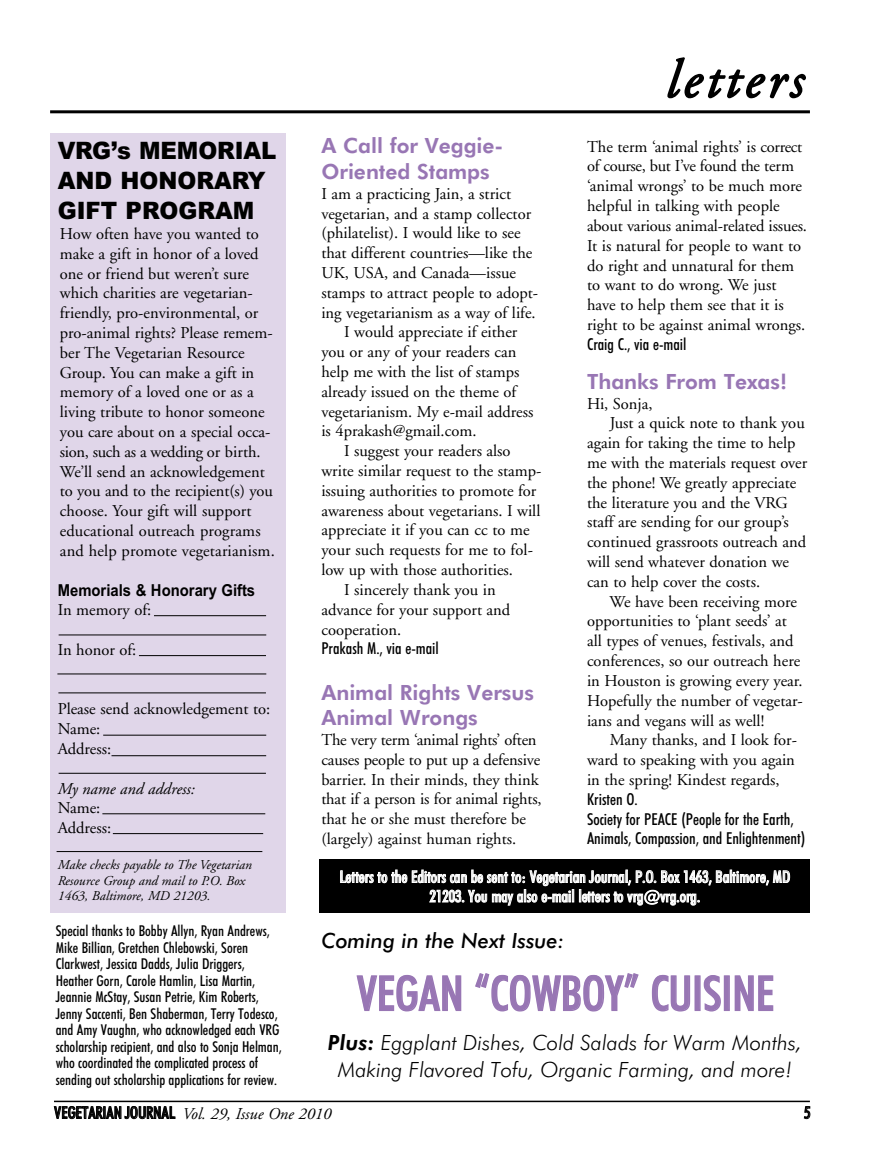
<style>
.page{position:relative;width:891px;height:1175px;background:#fff}
.page>*{position:absolute;margin:0;border:0;box-sizing:border-box;transform-origin:0 0}
.t1{font:italic 54px "Adobe Garamond";color:#000}
.t2{font:48px "Futuri Condensed Regular SWFTE";color:#9876b4}
.t3{font:900 24px/30px "Arial";color:#000;scale:.95 1}
.t4{font:21px/27px "Futuri Light Italic SWFTE";color:#000;text-align:center}
.t5{font:21px/25.5px "Futuri Bold SWFTE";color:#9876b4}
.t6{font:21px "Futuri Italic SWFTE";color:#000}
.t7{font:16.5px/19.8px "Adobe Garamond";color:#000}
.t8{font:16.5px/19.8px "Futuri Condensed Regular SWFTE";color:#000}
.t9{font:16.5px/19.5px "Futuri Condensed Regular SWFTE";color:#fff;text-align:center}
.t10{font:italic 16.5px "Adobe Garamond";color:#000}
.t11{font:700 16.5px "Arial";color:#000;scale:.9 1}
.t12{font:15px/16.5px "Futuri Condensed Regular SWFTE";color:#000}
.t13{font:italic 13.5px/15.8px "Adobe Garamond";color:#000}
.s1{font-family:"Futuri Bold Italic SWFTE"}
.s2{font-family:"Futuri Condensed Regular SWFTE";font-style:normal}
</style>
<div class="page">
<hr style="left:54px;top:1100px;width:756px;height:2px;background:#000">
<div style="left:319px;top:859px;width:491px;height:54px;background:#000"></div>
<hr style="left:50px;top:110px;width:760px;height:3px;background:#000">
<div style="left:50px;top:133px;width:235px;height:779px;background:#e0d6e9"></div>
<hr style="left:154px;top:615px;width:112px;height:1px;background:#000">
<hr style="left:59px;top:634px;width:207px;height:1px;background:#000">
<hr style="left:139px;top:655px;width:127px;height:1px;background:#000">
<hr style="left:57px;top:673px;width:209px;height:1px;background:#000">
<hr style="left:58px;top:692px;width:208px;height:1px;background:#000">
<hr style="left:103px;top:735px;width:163px;height:1px;background:#000">
<hr style="left:112px;top:755px;width:154px;height:1px;background:#000">
<hr style="left:59px;top:773px;width:207px;height:1px;background:#000">
<hr style="left:102px;top:813px;width:163px;height:1px;background:#000">
<hr style="left:113px;top:833px;width:150px;height:1px;background:#000">
<hr style="left:57px;top:851px;width:205px;height:1px;background:#000">
<h3 class="t3" style="left:58px;top:136px;width:232px">VRG’s MEMORIAL<br>AND HONORARY<br>GIFT PROGRAM</h3>
<p class="t7" style="left:60px;top:225px;width:216px">How often have you wanted to make a gift in honor of a loved one or friend but weren’t sure which charities are vegetarian&shy;friendly, pro-environmental, or pro-animal rights? Please remem&shy;ber The Vegetarian Resource<br>Group. You can make a gift in memory of a loved one or as a living tribute to honor someone you care about on a special occa&shy;sion, such as a wedding or birth.<br>We’ll send an acknowledgement to you and to the recipient(s) you choose. Your gift will support educational outreach programs and help promote vegetarianism.</p>
<p class="t11" style="left:58px;top:580px;width:221px">Memorials &amp; Honorary Gifts</p>
<p class="t7" style="left:58px;top:601px;width:95px">In memory of:</p>
<p class="t7" style="left:58px;top:641px;width:80px">In honor of:</p>
<p class="t7" style="left:58px;top:700px;width:214px">Please send acknowledgement to:<br>Name:<br>Address:</p>
<p class="t10" style="left:58px;top:781px;width:139px">My name and address:</p>
<p class="t7" style="left:58px;top:799px;width:55px">Name:<br>Address:</p>
<p class="t13" style="left:58px;top:858px;width:196px">Make checks payable to The Vegetarian<br>Resource Group and mail to P.O. Box<br>1463, Baltimore, MD 21203.</p>
<p class="t5" style="left:321px;top:133px;width:184px">A Call for Veggie-<br>Oriented Stamps</p>
<p class="t7" style="left:321px;top:185px;width:191px">I am a practicing Jain, a strict</p>
<p class="t7" style="left:321px;top:205px;width:211px">vegetarian, and a stamp collector</p>
<p class="t7" style="left:321px;top:225px;width:201px">(philatelist). I would like to see</p>
<p class="t7" style="left:321px;top:244px;width:212px">that different countries—like the</p>
<p class="t7" style="left:321px;top:264px;width:196px">UK, USA, and Canada—issue</p>
<p class="t7" style="left:321px;top:284px;width:218px">stamps to attract people to adopt-</p>
<p class="t7" style="left:321px;top:304px;width:216px">ing vegetarianism as a way of life.</p>
<p class="t7" style="left:344px;top:324px;width:175px">I would appreciate if either</p>
<p class="t7" style="left:321px;top:343px;width:196px">you or any of your readers can</p>
<p class="t7" style="left:321px;top:363px;width:200px">help me with the list of stamps</p>
<p class="t7" style="left:321px;top:383px;width:197px">already issued on the theme of</p>
<p class="t7" style="left:321px;top:403px;width:214px">vegetarianism. My e-mail address</p>
<p class="t7" style="left:321px;top:423px;width:157px">is 4prakash@gmail.com.</p>
<p class="t7" style="left:344px;top:442px;width:168px">I suggest your readers also</p>
<p class="t7" style="left:321px;top:462px;width:222px">write similar request to the stamp-</p>
<p class="t7" style="left:321px;top:482px;width:217px">issuing authorities to promote for</p>
<p class="t7" style="left:321px;top:502px;width:221px">awareness about vegetarians. I will</p>
<p class="t7" style="left:321px;top:522px;width:210px">appreciate it if you can cc to me</p>
<p class="t7" style="left:321px;top:541px;width:213px">your such requests for me to fol-</p>
<p class="t7" style="left:321px;top:561px;width:193px">low up with those authorities.</p>
<p class="t7" style="left:344px;top:581px;width:153px">I sincerely thank you in</p>
<p class="t7" style="left:321px;top:601px;width:190px">advance for your support and</p>
<p class="t7" style="left:321px;top:621px;width:81px">cooperation.</p>
<p class="t8" style="left:321px;top:638px;width:119px">Prakash M., via e-mail</p>
<p class="t5" style="left:321px;top:679px;width:214px">Animal Rights Versus<br>Animal Wrongs</p>
<p class="t7" style="left:321px;top:731px;width:222px">The very term ‘animal rights’ often causes people to put up a defensive barrier. In their minds, they think that if a person is for animal rights, that he or she must therefore be (largely) against human rights.</p>
<h1 class="t1" style="left:666px;top:58px;width:140px">l e t t e r s</h1>
<p class="t7" style="left:587px;top:138px;width:221px">The term ‘animal rights’ is correct of course, but I’ve found the term ‘animal wrongs’ to be much more helpful in talking with people about various animal-related issues.<br>It is natural for people to want to do right and unnatural for them to want to do wrong. We just have to help them see that it is right to be against animal wrongs.</p>
<p class="t8" style="left:587px;top:334px;width:101px">Craig C., via e-mail</p>
<p class="t5" style="left:587px;top:368px;width:202px">Thanks From Texas!</p>
<p class="t7" style="left:587px;top:395px;width:67px">Hi, Sonja,</p>
<p class="t7" style="left:610px;top:415px;width:197px">Just a quick note to thank you</p>
<p class="t7" style="left:587px;top:434px;width:210px">again for taking the time to help</p>
<p class="t7" style="left:587px;top:454px;width:222px">me with the materials request over</p>
<p class="t7" style="left:587px;top:474px;width:211px">the phone! We greatly appreciate</p>
<p class="t7" style="left:587px;top:494px;width:202px">the literature you and the VRG</p>
<p class="t7" style="left:587px;top:514px;width:203px">staff are sending for our group’s</p>
<p class="t7" style="left:587px;top:533px;width:221px">continued grassroots outreach and</p>
<p class="t7" style="left:587px;top:553px;width:204px">will send whatever donation we</p>
<p class="t7" style="left:587px;top:573px;width:175px">can to help cover the costs.</p>
<p class="t7" style="left:609px;top:593px;width:189px">We have been receiving more</p>
<p class="t7" style="left:587px;top:613px;width:201px">opportunities to ‘plant seeds’ at</p>
<p class="t7" style="left:587px;top:632px;width:208px">all types of venues, festivals, and</p>
<p class="t7" style="left:587px;top:652px;width:215px">conferences, so our outreach here</p>
<p class="t7" style="left:587px;top:672px;width:217px">in Houston is growing every year.</p>
<p class="t7" style="left:587px;top:692px;width:217px">Hopefully the number of vegetar-</p>
<p class="t7" style="left:587px;top:712px;width:179px">ians and vegans will as well!</p>
<p class="t7" style="left:610px;top:731px;width:189px">Many thanks, and I look for-</p>
<p class="t7" style="left:587px;top:751px;width:209px">ward to speaking with you again</p>
<p class="t7" style="left:587px;top:771px;width:194px">in the spring! Kindest regards,</p>
<p class="t8" style="left:587px;top:788px;width:220px">Kristen O.<br>Society for PEACE (People for the Earth,<br>Animals, Compassion, and Enlightenment)</p>
<p class="t9" style="left:340px;top:866px;width:452px">Letters to the Editors can be sent to: Vegetarian Journal, P.O. Box 1463, Baltimore, MD<br>21203. You may also e-mail letters to vrg@vrg.org.</p>
<p class="t12" style="left:56px;top:922px;width:227px">Special thanks to Bobby Allyn, Ryan Andrews, Mike Billian, Gretchen Chlebowski, Soren Clarkwest, Jessica Dadds, Julia Driggers, Heather Gorn, Carole Hamlin, Lisa Martin, Jeannie McStay, Susan Petrie, Kim Roberts, Jenny Saccenti, Ben Shaberman, Terry Todesco, and Amy Vaughn, who acknowledged each VRG scholarship recipient, and also to Sonja Helman, who coordinated the complicated process of sending out scholarship applications for review.</p>
<p class="t6" style="left:322px;top:927px;width:244px">Coming in the Next Issue:</p>
<h2 class="t2" style="left:357px;top:964px;width:419px">VEGAN “COWBOY” CUISINE</h2>
<p class="t4" style="left:328px;top:1028px;width:476px"><span class="s1">Plus:</span> Eggplant Dishes, Cold Salads for Warm Months,<br>Making Flavored Tofu, Organic Farming, and more!</p>
<p class="t10" style="left:54px;top:1107px;width:279px"><span class="s2">VEGETARIAN JOURNAL</span> Vol. 29, Issue One 2010</p>
<p class="t8" style="left:804px;top:1102px;width:8px">5</p>
</div>
